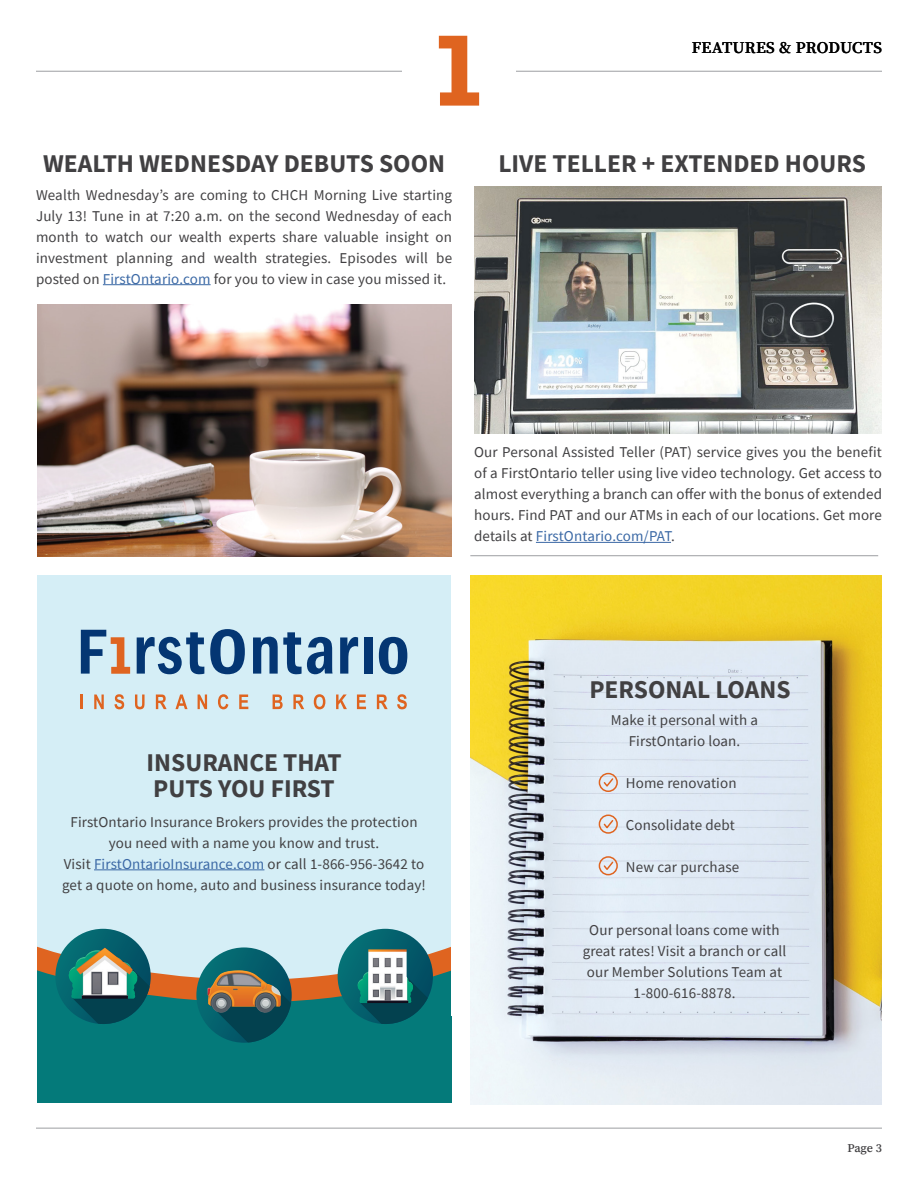
<style>
.page{position:relative;width:918px;height:1188px;background:#fff}
.page>*{position:absolute;margin:0;border:0;box-sizing:border-box;transform-origin:0 0}
.t1{font:700 25.5px/25.5px "Source Sans Pro";color:#414042}
.t2{font:600 16.5px "Source Serif Pro";letter-spacing:.01em;color:#000}
.t3{font:15px/21px "Source Sans Pro";letter-spacing:.01em;color:#414042;text-align:center}
.t4{font:600 12px "Source Serif Pro";color:#414042}
.s1{color:#3a68a5}
</style>
<div class="page">
<div style="left:37px;top:777px;width:414px;height:326px;background:#047a7a"></div>
<div style="left:37px;top:575px;width:414px;height:352px;background:#d5eef6"></div>
<svg style="left:37px;top:927px;width:415px;height:108px"></svg>
<hr style="left:536px;top:542px;width:135px;height:1px;background:#3a68a5">
<hr style="left:94px;top:869px;width:170px;height:1px;background:#3a68a5">
<hr style="left:103px;top:284px;width:108px;height:1px;background:#3a68a5">
<img style="left:470px;top:575px;width:412px;height:529px">
<svg style="left:598px;top:772px;width:21px;height:21px"></svg>
<svg style="left:598px;top:814px;width:21px;height:20px"></svg>
<svg style="left:598px;top:855px;width:21px;height:21px"></svg>
<img style="left:474px;top:186px;width:408px;height:247px">
<div style="left:451px;top:575px;width:19px;height:440px;background:#fff"></div>
<svg style="left:81px;top:630px;width:49px;height:44px;background:#9fa3ab"></svg>
<svg style="left:340px;top:637px;width:18px;height:37px"></svg>
<svg style="left:137px;top:632px;width:67px;height:42px;background:#7398b8"></svg>
<svg style="left:210px;top:629px;width:35px;height:45px;background:#5a82a9"></svg>
<div style="left:364px;top:637px;width:9px;height:37px;background:#043673"></div>
<svg style="left:379px;top:637px;width:28px;height:37px"></svg>
<svg style="left:253px;top:632px;width:80px;height:42px;background:#6b90b3"></svg>
<svg style="left:81px;top:695px;width:2px;height:14px"></svg>
<svg style="left:94px;top:695px;width:10px;height:14px"></svg>
<svg style="left:114px;top:694px;width:10px;height:15px"></svg>
<svg style="left:135px;top:695px;width:10px;height:14px"></svg>
<svg style="left:156px;top:695px;width:11px;height:14px"></svg>
<svg style="left:175px;top:695px;width:13px;height:14px"></svg>
<svg style="left:198px;top:695px;width:9px;height:14px"></svg>
<svg style="left:218px;top:694px;width:10px;height:15px"></svg>
<svg style="left:239px;top:695px;width:9px;height:14px"></svg>
<svg style="left:273px;top:695px;width:10px;height:14px"></svg>
<svg style="left:293px;top:695px;width:11px;height:14px"></svg>
<svg style="left:314px;top:694px;width:11px;height:15px"></svg>
<svg style="left:336px;top:695px;width:11px;height:14px"></svg>
<svg style="left:357px;top:695px;width:9px;height:14px"></svg>
<svg style="left:377px;top:695px;width:11px;height:14px"></svg>
<svg style="left:397px;top:694px;width:10px;height:15px"></svg>
<img style="left:38px;top:305px;width:413px;height:251px">
<hr style="left:470px;top:555px;width:408px;height:1px;background:#a7a9ac">
<svg style="left:55px;top:929px;width:96px;height:95px"></svg>
<svg style="left:72px;top:969px;width:79px;height:55px"></svg>
<img style="left:68px;top:947px;width:71px;height:52px">
<div style="left:338px;top:929px;width:95px;height:95px;background:linear-gradient(to right,#047277,#085366);border-radius:48px"></div>
<svg style="left:360px;top:966px;width:73px;height:58px"></svg>
<img style="left:357px;top:949px;width:57px;height:54px">
<svg style="left:196px;top:947px;width:96px;height:96px"></svg>
<svg style="left:211px;top:987px;width:81px;height:56px"></svg>
<img style="left:207px;top:970px;width:74px;height:43px">
<hr style="left:36px;top:1128px;width:846px;height:1px;background:#a7a9ac">
<svg style="left:439px;top:36px;width:40px;height:70px"></svg>
<hr style="left:516px;top:71px;width:366px;height:1px;background:#a7a9ac">
<hr style="left:36px;top:71px;width:366px;height:1px;background:#a7a9ac">
<p class="t2" style="left:692px;top:37px;width:192px">FEATURES &amp; PRODUCTS</p>
<h1 class="t1" style="left:43px;top:150px;width:403px">WEALTH WEDNESDAY DEBUTS SOON</h1>
<h1 class="t1" style="left:498px;top:150px;width:369px">LIVE TELLER + EXTENDED HOURS</h1>
<p class="t3" style="left:36px;top:184px;width:418px;text-align:justify">Wealth Wednesday’s are coming to CHCH Morning Live starting July 13! Tune in at 7:20 a.m. on the second Wednesday of each month to watch our wealth experts share valuable insight on investment planning and wealth strategies. Episodes will be posted on <span class="s1">FirstOntario.com</span> for you to view in case you missed it.</p>
<p class="t3" style="left:474px;top:442px;width:409px;text-align:justify">Our Personal Assisted Teller (PAT) service gives you the benefit of a FirstOntario teller using live video technology. Get access to almost everything a branch can offer with the bonus of extended hours. Find PAT and our ATMs in each of our locations. Get more details at <span class="s1">FirstOntario.com/PAT</span>.</p>
<h1 class="t1" style="left:147px;top:750px;width:196px">INSURANCE THAT<br>PUTS YOU FIRST</h1>
<p class="t3" style="left:62px;top:811px;width:365px">FirstOntario Insurance Brokers provides the protection you need with a name you know and trust.<br>Visit <span class="s1">FirstOntarioInsurance.com</span> or call 1-866-956-3642 to get a quote on home, auto and business insurance today!</p>
<h1 class="t1" style="left:589px;top:676px;width:203px">PERSONAL LOANS</h1>
<p class="t3" style="left:611px;top:709px;width:149px">Make it personal with a<br>FirstOntario loan.</p>
<p class="t3" style="left:626px;top:772px;width:112px">Home renovation</p>
<p class="t3" style="left:626px;top:814px;width:110px">Consolidate debt</p>
<p class="t3" style="left:626px;top:856px;width:115px">New car purchase</p>
<p class="t3" style="left:583px;top:919px;width:205px">Our personal loans come with great rates! Visit a branch or call our Member Solutions Team at<br>1-800-616-8878.</p>
<p class="t4" style="left:848px;top:1141px;width:36px">Page 3</p>
</div>
